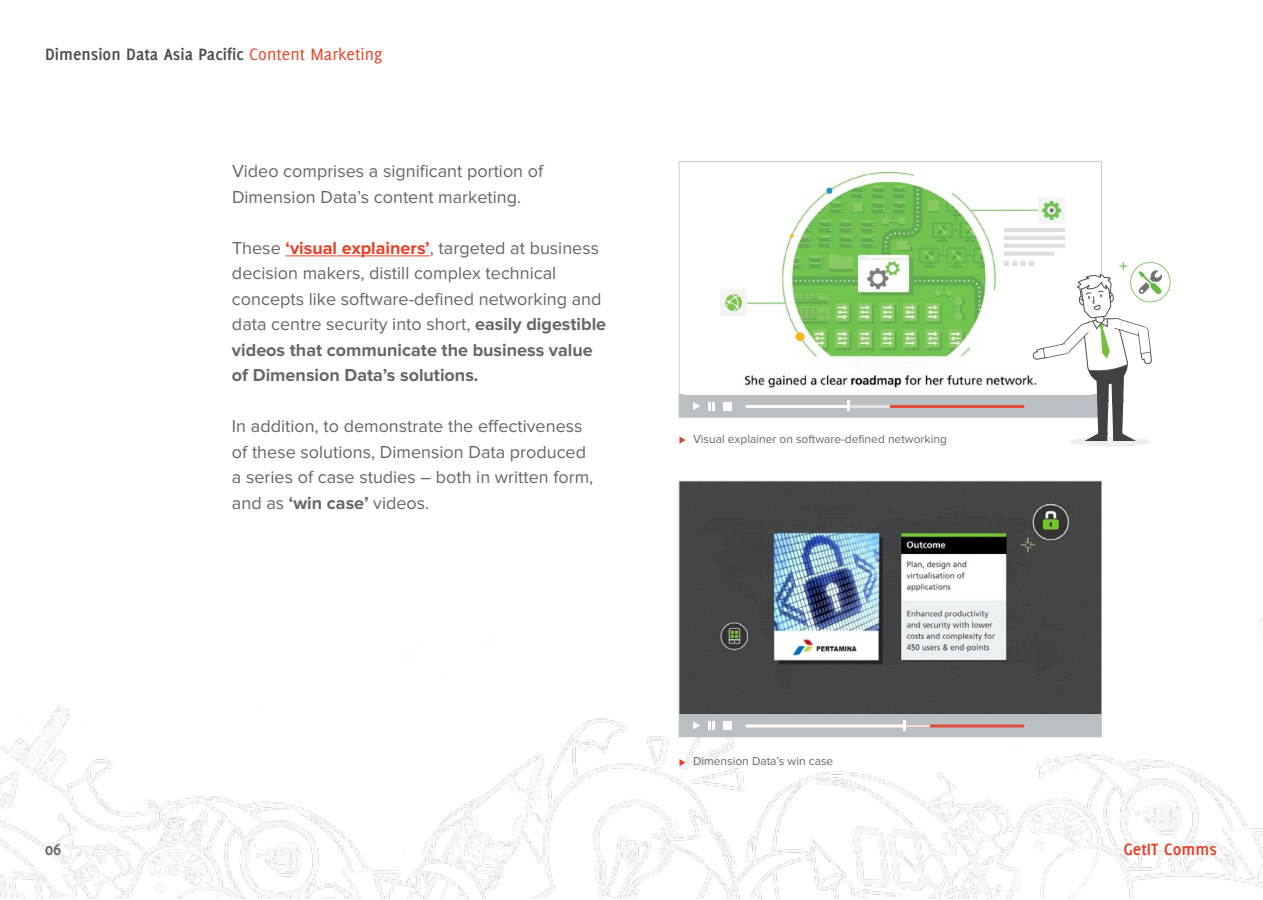
<style>
.page{position:relative;width:1263px;height:900px;background:#fff}
.page>*{position:absolute;margin:0;border:0;box-sizing:border-box;transform-origin:0 0}
.t1{font:18px/25.5px "Proxima Nova";color:#666}
.t2{font:700 18px "Delicious";color:#4d4d4d}
.t3{font:700 18px "Delicious";color:#e83f24}
.t4{font:700 18px "Delicious";color:#666}
.t5{font:12px "Proxima Nova";color:#666}
.s1{font-weight:400;color:#e83f24}
.s2{font-weight:700;color:#e83f24}
.s3{font-weight:700}
</style>
<div class="page">
<img style="left:0;top:161px;width:1263px;height:738px">
<div style="left:1070px;top:437px;width:81px;height:10px;background:#eee;border-radius:50%"></div>
<hr style="left:285px;top:256px;width:145px;height:1px;background:#e83f24">
<svg style="left:680px;top:436px;width:6px;height:8px"></svg>
<svg style="left:680px;top:759px;width:6px;height:7px"></svg>
<svg style="left:679px;top:161px;width:423px;height:257px"></svg>
<svg style="left:693px;top:402px;width:7px;height:8px"></svg>
<svg style="left:708px;top:402px;width:8px;height:9px"></svg>
<div style="left:723px;top:402px;width:9px;height:9px;background:#fff"></div>
<hr style="left:746px;top:405px;width:278px;height:3px;background:#e24c3c">
<hr style="left:746px;top:405px;width:144px;height:3px;background:#e2e2e2">
<hr style="left:746px;top:405px;width:103px;height:3px;background:#fff">
<svg style="left:848px;top:400px;width:2px;height:11px"></svg>
<svg style="left:679px;top:481px;width:423px;height:256px;background:#686d70"></svg>
<svg style="left:693px;top:721px;width:7px;height:9px"></svg>
<svg style="left:708px;top:722px;width:8px;height:8px"></svg>
<div style="left:723px;top:722px;width:9px;height:8px;background:#fff"></div>
<svg style="left:746px;top:724px;width:278px;height:4px"></svg>
<svg style="left:906px;top:724px;width:24px;height:4px"></svg>
<svg style="left:746px;top:724px;width:157px;height:4px"></svg>
<svg style="left:903px;top:720px;width:3px;height:10px"></svg>
<svg style="left:1033px;top:262px;width:138px;height:179px"></svg>
<p class="t2" style="left:45px;top:44px;width:339px">Dimension Data Asia Pacific <span class="s1">Content Marketing</span></p>
<p class="t1" style="left:232px;top:159px;width:313px">Video comprises a significant portion of<br>Dimension Data’s content marketing.</p>
<p class="t1" style="left:232px;top:235px;width:376px">These <span class="s2">‘visual explainers’</span>, targeted at business decision makers, distill complex technical concepts like software-defined networking and data centre security into short, <span class="s3">easily digestible videos that communicate the business value of Dimension Data’s solutions.</span></p>
<p class="t1" style="left:232px;top:414px;width:363px">In addition, to demonstrate the effectiveness of these solutions, Dimension Data produced a series of case studies – both in written form, and as <span class="s3">‘win case’</span> videos.</p>
<p class="t5" style="left:693px;top:432px;width:255px">Visual explainer on software-defined networking</p>
<p class="t5" style="left:693px;top:755px;width:142px">Dimension Data’s win case</p>
<p class="t4" style="left:45px;top:839px;width:18px">06</p>
<p class="t3" style="left:1124px;top:839px;width:95px">GetIT Comms</p>
</div>
